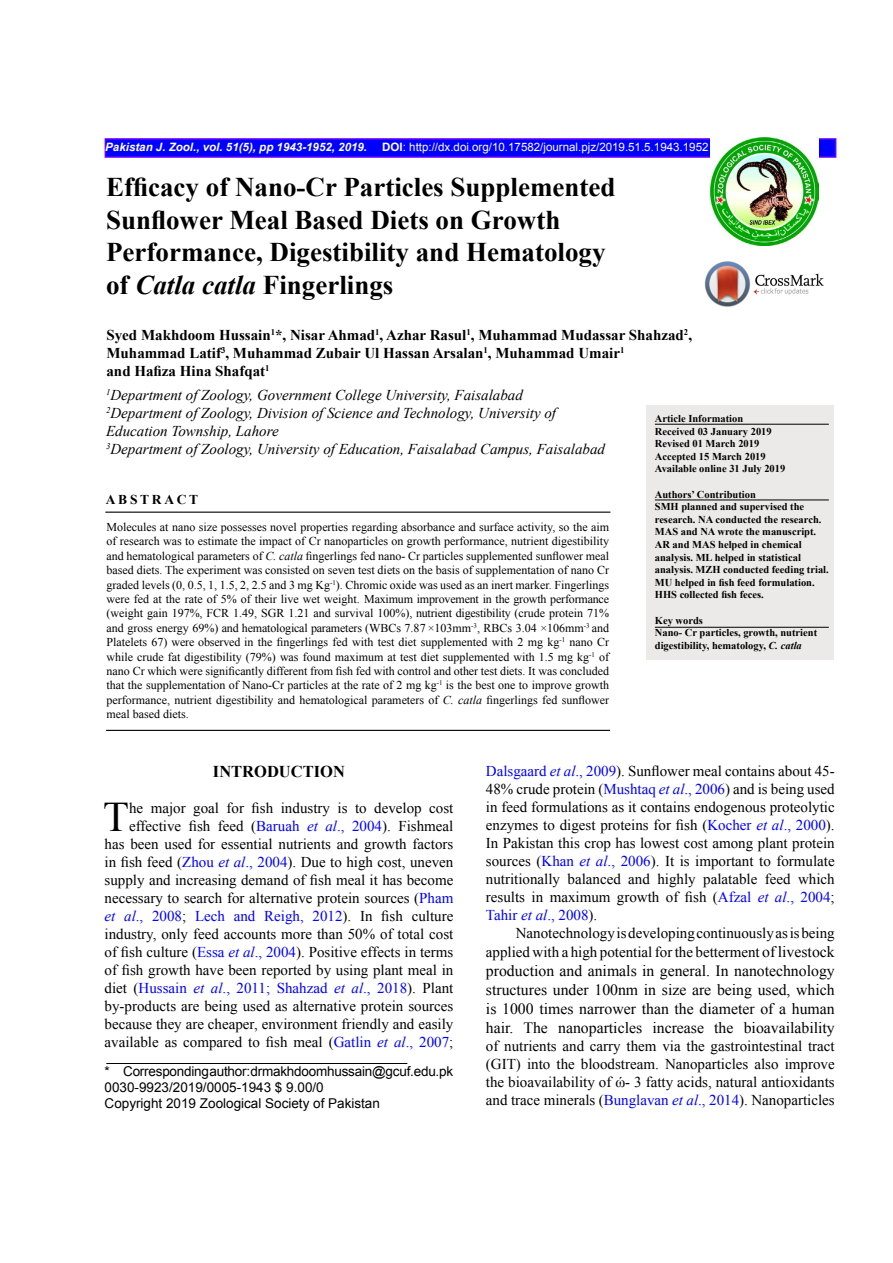
<style>
.page{position:relative;width:893px;height:1263px;background:#fff}
.page>*{position:absolute;margin:0;border:0;box-sizing:border-box;transform-origin:0 0}
.t1{font:42.15px "Times New Roman";color:#000}
.t2{font:700 27px/32.4px "Times New Roman";color:#000}
.t3{font:700 16.5px "Times New Roman";color:#000}
.t4{font:15.75px/18.9px "Times New Roman";color:#000;text-align:justify}
.t5{font:15px/18px "Times New Roman";color:#000;text-align:right}
.t6{font:italic 15px/18px "Times New Roman";color:#000}
.t7{font:700 15px/18px "Times New Roman";color:#000}
.t8{font:13.5px/16.2px "Arial";color:#000}
.t9{font:700 13.5px "Times New Roman";letter-spacing:.2em;color:#000}
.t10{font:12px/14.4px "Times New Roman";color:#000;text-align:justify}
.t11{font:11.55px "Arial";color:#fff}
.t12{font:italic 700 11.55px "Arial";color:#fff}
.t13{font:700 10.5px/12.6px "Times New Roman";color:#000}
.s1{font-weight:700}
.s2{font-style:italic}
.s3{color:#00f}
.s4{font-style:italic;color:#00f}
.s5{font-size:15.75px}
</style>
<div class="page">
<img style="left:704px;top:261px;width:120px;height:45px">
<div style="left:105px;top:138px;width:731px;height:20px;background:#00f;border:2px solid #60f"></div>
<img style="left:710px;top:138px;width:108px;height:108px">
<div style="left:646px;top:405px;width:187px;height:254px;background:#ece9e9"></div>
<hr style="left:655px;top:500px;width:174px;height:1px;background:#000">
<hr style="left:105px;top:512px;width:505px;height:1px;background:#000">
<hr style="left:106px;top:730px;width:504px;height:1px;background:#000">
<hr style="left:655px;top:424px;width:174px;height:1px;background:#000">
<hr style="left:106px;top:1063px;width:301px;height:1px;background:#000">
<hr style="left:655px;top:627px;width:174px;height:1px;background:#000">
<p class="t12" style="left:105px;top:139px;width:263px">Pakistan J. Zool., vol. 51(5), pp 1943-1952, 2019.</p>
<p class="t11" style="left:382px;top:140px;width:328px"><span class="s1">DOI</span>: http://dx.doi.org/10.17582/journal.pjz/2019.51.5.1943.1952</p>
<h2 class="t2" style="left:106px;top:171px;width:511px">Efficacy of Nano-Cr Particles Supplemented Sunflower Meal Based Diets on Growth Performance, Digestibility and Hematology of <span class="s2">Catla catla</span> Fingerlings</h2>
<p class="t7" style="left:106px;top:325px;width:587px">Syed Makhdoom Hussain<sup>1</sup>*, Nisar Ahmad<sup>1</sup>, Azhar Rasul<sup>1</sup>, Muhammad Mudassar Shahzad<sup>2</sup>,<br>Muhammad Latif<sup>3</sup>, Muhammad Zubair Ul Hassan Arsalan<sup>1</sup>, Muhammad Umair<sup>1<br></sup>and Hafiza Hina Shafqat<sup>1</sup></p>
<p class="t6" style="left:106px;top:386px;width:500px"><sup>1</sup>Department of Zoology, Government College University, Faisalabad<br><sup>2</sup>Department of Zoology, Division of Science and Technology, University of Education Township, Lahore<br><sup>3</sup>Department of Zoology, University of Education, Faisalabad Campus, Faisalabad</p>
<p class="t13" style="left:655px;top:412px;width:132px">Article Information<br>Received 03 January 2019<br>Revised 01 March 2019<br>Accepted 15 March 2019<br>Available online 31 July 2019</p>
<p class="t13" style="left:655px;top:487px;width:175px">Authors’ Contribution<br>SMH planned and supervised the research. NA conducted the research.<br>MAS and NA wrote the manuscript.<br>AR and MAS helped in chemical analysis. ML helped in statistical analysis. MZH conducted feeding trial.<br>MU helped in fish feed formulation.<br>HHS collected fish feces.</p>
<p class="t13" style="left:655px;top:613px;width:164px">Key words<br>Nano- Cr particles, growth, nutrient digestibility, hematology, <span class="s2">C. catla</span></p>
<p class="t9" style="left:106px;top:490px;width:94px">ABSTRACT</p>
<p class="t10" style="left:107px;top:519px;width:504px">Molecules at nano size possesses novel properties regarding absorbance and surface activity, so the aim of research was to estimate the impact of Cr nanoparticles on growth performance, nutrient digestibility and hematological parameters of <span class="s2">C. catla</span> fingerlings fed nano- Cr particles supplemented sunflower meal based diets. The experiment was consisted on seven test diets on the basis of supplementation of nano Cr graded levels (0, 0.5, 1, 1.5, 2, 2.5 and 3 mg Kg<sup>-1</sup>). Chromic oxide was used as an inert marker. Fingerlings were fed at the rate of 5% of their live wet weight. Maximum improvement in the growth performance (weight gain 197%, FCR 1.49, SGR 1.21 and survival 100%), nutrient digestibility (crude protein 71% and gross energy 69%) and hematological parameters (WBCs 7.87 ×103mm<sup>-3</sup>, RBCs 3.04 ×106mm<sup>-3</sup> and Platelets 67) were observed in the fingerlings fed with test diet supplemented with 2 mg kg<sup>-1</sup> nano Cr while crude fat digestibility (79%) was found maximum at test diet supplemented with 1.5 mg kg<sup>-1</sup> of nano Cr which were significantly different from fish fed with control and other test diets. It was concluded that the supplementation of Nano-Cr particles at the rate of 2 mg kg<sup>-1</sup> is the best one to improve growth performance, nutrient digestibility and hematological parameters of <span class="s2">C. catla</span> fingerlings fed sunflower meal based diets.</p>
<p class="t3" style="left:213px;top:760px;width:133px">INTRODUCTION</p>
<p class="t5" style="left:105px;top:799px;width:350px">he major goal for fish industry is to develop cost effective fish feed (<span class="s3">Baruah</span> <span class="s4">et al</span><span class="s3">., 2004</span>). Fishmeal<br>has been used for essential nutrients and growth factors in fish feed (<span class="s3">Zhou</span> <span class="s4">et al</span><span class="s3">., 2004</span>). Due to high cost, uneven supply and increasing demand of fish meal it has become necessary to search for alternative protein sources (<span class="s3">Pham </span><span class="s4">et al</span><span class="s3">., 2008</span>; <span class="s3">Lech and Reigh, 2012</span>). In fish culture industry, only feed accounts more than 50% of total cost of fish culture (<span class="s3">Essa</span> <span class="s4">et al</span><span class="s3">., 2004</span>). Positive effects in terms of fish growth have been reported by using plant meal in diet (<span class="s3">Hussain</span> <span class="s4">et al</span><span class="s3">., 2011; Shahzad</span> <span class="s4">et al</span><span class="s3">., 2018</span>). Plant by-products are being used as alternative protein sources because they are cheaper, environment friendly and easily available as compared to fish meal (<span class="s3">Gatlin</span> <span class="s4">et al</span><span class="s3">., 2007</span>;</p>
<p class="t8" style="left:105px;top:1063px;width:350px">* Corresponding author: drmakhdoomhussain@gcuf.edu.pk<br>0030-9923/2019/0005-1943 $ 9.00/0<br>Copyright 2019 Zoological Society of Pakistan</p>
<h1 class="t1" style="left:103px;top:789px;width:27px">T</h1>
<p class="t5" style="left:486px;top:762px;width:350px;text-align:justify"><span class="s3">Dalsgaard</span> <span class="s4">et al</span><span class="s3">., 2009</span>). Sunflower meal contains about 45- 48% crude protein (<span class="s3">Mushtaq</span> <span class="s4">et al</span><span class="s3">., 2006</span>) and is being used in feed formulations as it contains endogenous proteolytic enzymes to digest proteins for fish (<span class="s3">Kocher</span> <span class="s4">et al</span><span class="s3">., 2000</span>).<br>In Pakistan this crop has lowest cost among plant protein sources (<span class="s3">Khan</span> <span class="s4">et al</span><span class="s3">., 2006</span>). It is important to formulate nutritionally balanced and highly palatable feed which results in maximum growth of fish (<span class="s3">Afzal</span> <span class="s4">et al</span><span class="s3">., 2004</span>; <span class="s3">Tahir</span> <span class="s4">et al</span><span class="s3">., 2008</span>).</p>
<p class="t5" style="left:486px;top:923px;width:350px;line-height:18.9px">Nanotechnology is developing continuously as is being applied with a high potential for the betterment <span class="s5">of livestock</span></p>
<p class="t4" style="left:486px;top:961px;width:350px">production and animals in general. In nanotechnology structures under 100nm in size are being used, which is 1000 times narrower than the diameter of a human hair. The nanoparticles increase the bioavailability</p>
<p class="t5" style="left:486px;top:1036px;width:350px;text-align:justify">of nutrients and carry them via the gastrointestinal tract (GIT) into the bloodstream. Nanoparticles also improve the bioavailability of ώ- 3 fatty acids, natural antioxidants and trace minerals (<span class="s3">Bunglavan</span> <span class="s4">et al</span><span class="s3">., 2014</span>). Nanoparticles</p>
</div>
